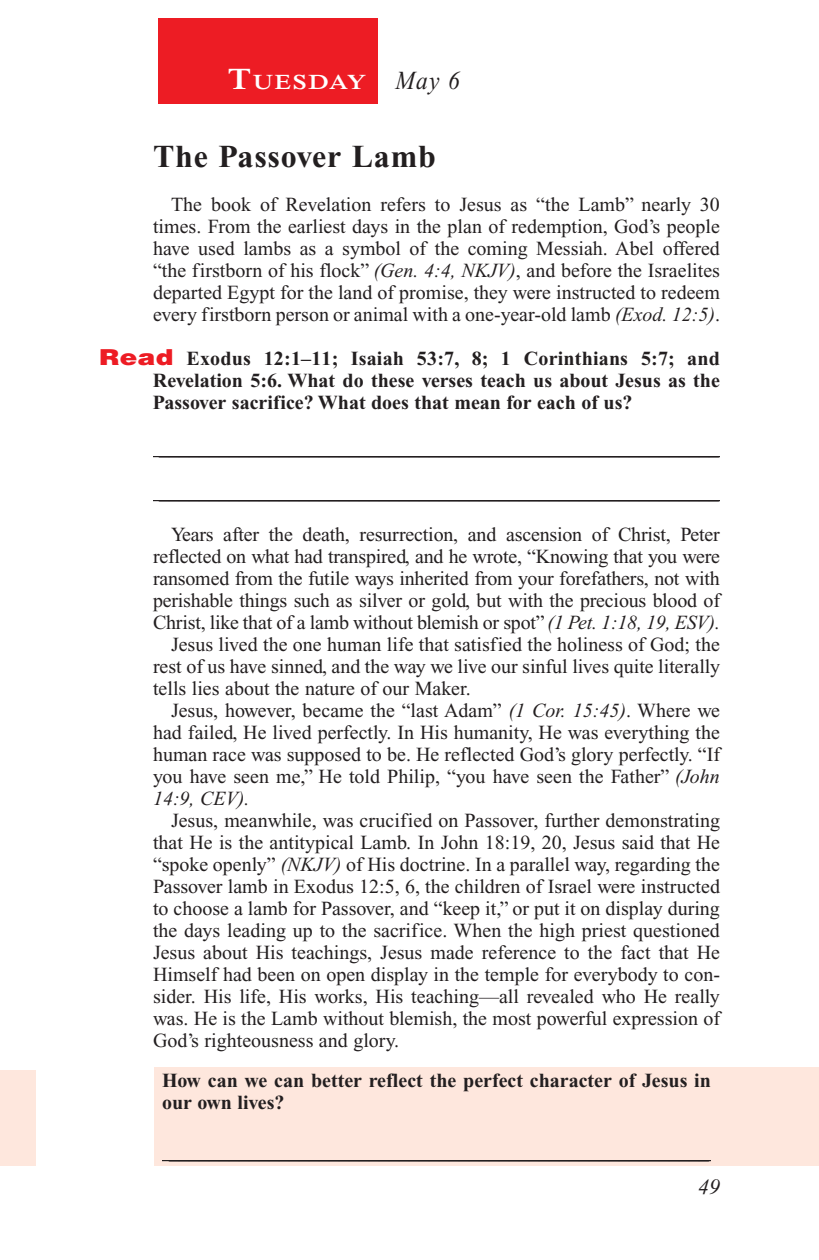
<style>
.page{position:relative;width:819px;height:1260px;background:#fff}
.page>*{position:absolute;margin:0;border:0;box-sizing:border-box;transform-origin:0 0}
.Head{font:700 32px "Times New Roman PS Std";letter-spacing:.025em;color:#231f20}
.Lesson_Dates{font:italic 26px "Times New Roman PS Std";color:#231f20;scale:.9 1}
.t1{font:italic 22px "Times New Roman PS Std";color:#231f20}
.Daily_Header{font:600 21px "Times NRMT Std";letter-spacing:.07em;color:#fff;scale:1.1 1}
.Body{font:20px/22px "Times New Roman PS Std";color:#231f20;text-align:justify}
.Question{font:700 20px/22px "Times New Roman PS Std";color:#231f20;text-align:justify}
.Blank_Lines{font:20px "Times New Roman PS Std";color:#231f20}
.x-screened_box-text{font:700 20px/22px "Times New Roman PS Std";color:#231f20}
.Blank_Lines_In_Scree{font:20px "Times New Roman PS Std";color:#231f20}
.s1{font-size:30px}
.s2{font-style:italic}
.s3{font-family:"Helvetica LT Std";font-weight:900;font-size:22px;color:#ed1c24}
</style>
<div class="page">
<div style="left:158px;top:18px;width:220px;height:86px;background:#ed1c24"></div>
<div style="left:155px;top:1068px;width:664px;height:98px;background:#fee7dd"></div>
<div style="left:0;top:1071px;width:36px;height:95px;background:#fee7dd"></div>
<hr style="left:153px;top:456px;width:567px;height:1px;background:#231f20">
<hr style="left:153px;top:500px;width:567px;height:1px;background:#231f20">
<hr style="left:162px;top:1160px;width:549px;height:1px;background:#231f20">
<p class="Daily_Header" style="left:228px;top:70px;width:127px"><span class="s1">T</span>UESDAY</p>
<p class="Lesson_Dates" style="left:396px;top:66px;width:73px">May 6</p>
<p class="Head" style="left:153px;top:138px;width:285px">The Passover Lamb</p>
<p class="Body" style="left:153px;top:193px;width:569px;text-indent:18px">The book of Revelation refers to Jesus as “the Lamb” nearly 30 times. From the earliest days in the plan of redemption, God’s people have used lambs as a symbol of the coming Messiah. Abel offered “the firstborn of his flock” <span class="s2">(Gen. 4:4, NKJV)</span>, and before the Israelites departed Egypt for the land of promise, they were instructed to redeem every firstborn person or animal with a one-year-old lamb <span class="s2">(Exod. 12:5)</span>.</p>
<p class="Question" style="left:153px;top:347px;width:568px;text-indent:-54px"><span class="s3">Read</span> Exodus 12:1–11; Isaiah 53:7, 8; 1 Corinthians 5:7; and Revelation 5:6. What do these verses teach us about Jesus as the Passover sacrifice? What does that mean for each of us?</p>
<p class="Blank_Lines" style="left:159px;top:437px;width:561px">________________________________________________________</p>
<p class="Blank_Lines" style="left:159px;top:481px;width:561px">________________________________________________________</p>
<p class="Body" style="left:153px;top:523px;width:569px;text-indent:18px">Years after the death, resurrection, and ascension of Christ, Peter reflected on what had transpired, and he wrote, “Knowing that you were ransomed from the futile ways inherited from your forefathers, not with perishable things such as silver or gold, but with the precious blood of Christ, like that of a lamb without blemish or spot” <span class="s2">(1 Pet. 1:18, 19, ESV).</span></p>
<p class="Body" style="left:153px;top:633px;width:569px;text-indent:18px">Jesus lived the one human life that satisfied the holiness of God; the rest of us have sinned, and the way we live our sinful lives quite literally tells lies about the nature of our Maker.</p>
<p class="Body" style="left:153px;top:699px;width:569px;text-indent:18px">Jesus, however, became the “last Adam” <span class="s2">(1 Cor. 15:45)</span>. Where we had failed, He lived perfectly. In His humanity, He was everything the human race was supposed to be. He reflected God’s glory perfectly. “If you have seen me,” He told Philip, “you have seen the Father” <span class="s2">(John 14:9, CEV).</span></p>
<p class="Body" style="left:153px;top:809px;width:569px;text-indent:18px">Jesus, meanwhile, was crucified on Passover, further demonstrating that He is the antitypical Lamb. In John 18:19, 20, Jesus said that He “spoke openly” <span class="s2">(NKJV)</span> of His doctrine. In a parallel way, regarding the Passover lamb in Exodus 12:5, 6, the children of Israel were instructed to choose a lamb for Passover, and “keep it,” or put it on display during the days leading up to the sacrifice. When the high priest questioned Jesus about His teachings, Jesus made reference to the fact that He Himself had been on open display in the temple for everybody to con&shy;sider. His life, His works, His teaching—all revealed who He really was. He is the Lamb without blemish, the most powerful expression of God’s righteousness and glory.</p>
<p class="x-screened_box-text" style="left:162px;top:1069px;width:551px">How can we can better reflect the perfect character of Jesus in our own lives?</p>
<p class="Blank_Lines_In_Scree" style="left:169px;top:1141px;width:541px">______________________________________________________</p>
<p class="t1" style="left:698px;top:1175px;width:23px">49</p>
</div>
